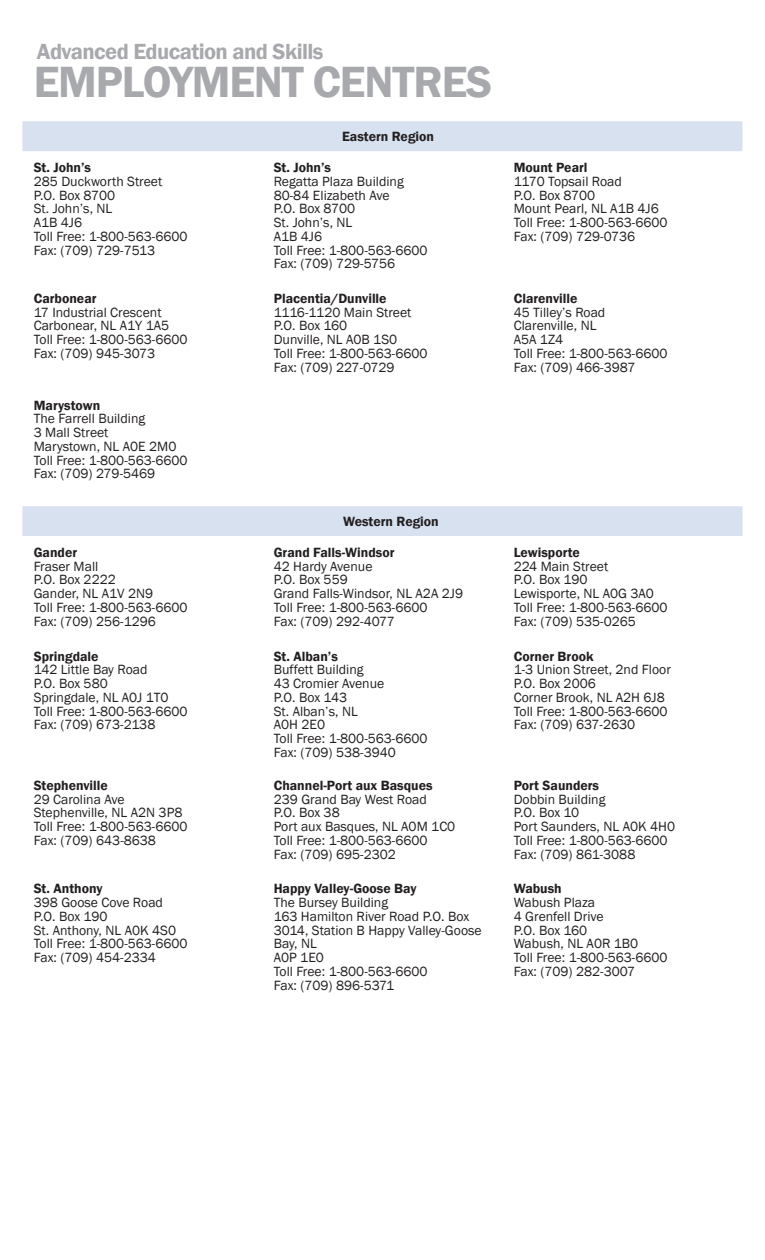
<style>
.page{position:relative;width:765px;height:1260px;background:#fff}
.page>*{position:absolute;margin:0;border:0;box-sizing:border-box;transform-origin:0 0}
.t1{font:600 45px "Franklin Gothic";letter-spacing:-.025em;color:#a8a9ad}
.t2{font:600 22.5px "Franklin Gothic";letter-spacing:-.025em;color:#a8a9ad}
.Regular_Text{font:13.75px/13.8px "Franklin Gothic";color:#231f20}
.Regular_Text-2{font:600 13.75px "Franklin Gothic";color:#231f20}
</style>
<div class="page">
<svg style="left:22px;top:121px;width:720px;height:415px"></svg>
<p class="t2" style="left:37px;top:38px;width:288px">Advanced Education and Skills</p>
<p class="t1" style="left:34px;top:54px;width:460px">EMPLOYMENT CENTRES</p>
<p class="Regular_Text-2" style="left:34px;top:159px;width:59px">St. John’s</p>
<p class="Regular_Text" style="left:34px;top:175px;width:130px">285 Duckworth Street</p>
<p class="Regular_Text" style="left:34px;top:188px;width:83px">P.O. Box 8700</p>
<p class="Regular_Text" style="left:34px;top:202px;width:80px">St. John’s, NL</p>
<p class="Regular_Text" style="left:34px;top:216px;width:50px">A1B 4J6</p>
<p class="Regular_Text" style="left:34px;top:230px;width:155px">Toll Free: 1-800-563-6600</p>
<p class="Regular_Text" style="left:34px;top:243px;width:123px">Fax: (709) 729-7513</p>
<p class="Regular_Text-2" style="left:34px;top:290px;width:64px">Carbonear</p>
<p class="Regular_Text" style="left:34px;top:306px;width:129px">17 Industrial Crescent</p>
<p class="Regular_Text" style="left:34px;top:319px;width:137px">Carbonear, NL A1Y 1A5</p>
<p class="Regular_Text" style="left:34px;top:333px;width:155px">Toll Free: 1-800-563-6600</p>
<p class="Regular_Text" style="left:34px;top:347px;width:123px">Fax: (709) 945-3073</p>
<p class="Regular_Text-2" style="left:34px;top:397px;width:68px">Marystown</p>
<p class="Regular_Text" style="left:34px;top:412px;width:113px">The Farrell Building</p>
<p class="Regular_Text" style="left:34px;top:426px;width:76px">3 Mall Street</p>
<p class="Regular_Text" style="left:34px;top:440px;width:144px">Marystown, NL A0E 2M0</p>
<p class="Regular_Text" style="left:34px;top:454px;width:155px">Toll Free: 1-800-563-6600</p>
<p class="Regular_Text" style="left:34px;top:467px;width:123px">Fax: (709) 279-5469</p>
<p class="Regular_Text-2" style="left:34px;top:544px;width:45px">Gander</p>
<p class="Regular_Text" style="left:34px;top:559px;width:66px">Fraser Mall</p>
<p class="Regular_Text" style="left:34px;top:573px;width:84px">P.O. Box 2222</p>
<p class="Regular_Text" style="left:34px;top:587px;width:121px">Gander, NL A1V 2N9</p>
<p class="Regular_Text" style="left:34px;top:601px;width:155px">Toll Free: 1-800-563-6600</p>
<p class="Regular_Text" style="left:34px;top:614px;width:124px">Fax: (709) 256-1296</p>
<p class="Regular_Text-2" style="left:34px;top:648px;width:66px">Springdale</p>
<p class="Regular_Text" style="left:34px;top:663px;width:115px">142 Little Bay Road</p>
<p class="Regular_Text" style="left:34px;top:677px;width:76px">P.O. Box 580</p>
<p class="Regular_Text" style="left:34px;top:691px;width:136px">Springdale, NL A0J 1T0</p>
<p class="Regular_Text" style="left:34px;top:704px;width:155px">Toll Free: 1-800-563-6600</p>
<p class="Regular_Text" style="left:34px;top:718px;width:123px">Fax: (709) 673-2138</p>
<p class="Regular_Text-2" style="left:34px;top:777px;width:76px">Stephenville</p>
<p class="Regular_Text" style="left:34px;top:793px;width:92px">29 Carolina Ave</p>
<p class="Regular_Text" style="left:34px;top:806px;width:150px">Stephenville, NL A2N 3P8</p>
<p class="Regular_Text" style="left:34px;top:820px;width:155px">Toll Free: 1-800-563-6600</p>
<p class="Regular_Text" style="left:34px;top:834px;width:124px">Fax: (709) 643-8638</p>
<p class="Regular_Text-2" style="left:34px;top:880px;width:70px">St. Anthony</p>
<p class="Regular_Text" style="left:34px;top:896px;width:131px">398 Goose Cove Road</p>
<p class="Regular_Text" style="left:34px;top:910px;width:75px">P.O. Box 190</p>
<p class="Regular_Text" style="left:34px;top:923px;width:144px">St. Anthony, NL A0K 4S0</p>
<p class="Regular_Text" style="left:34px;top:937px;width:155px">Toll Free: 1-800-563-6600</p>
<p class="Regular_Text" style="left:34px;top:951px;width:124px">Fax: (709) 454-2334</p>
<p class="Regular_Text-2" style="left:342px;top:128px;width:94px">Eastern Region</p>
<p class="Regular_Text-2" style="left:274px;top:159px;width:59px">St. John’s</p>
<p class="Regular_Text" style="left:274px;top:175px;width:132px">Regatta Plaza Building</p>
<p class="Regular_Text" style="left:274px;top:188px;width:117px">80-84 Elizabeth Ave</p>
<p class="Regular_Text" style="left:274px;top:202px;width:83px">P.O. Box 8700</p>
<p class="Regular_Text" style="left:274px;top:216px;width:80px">St. John’s, NL</p>
<p class="Regular_Text" style="left:274px;top:230px;width:50px">A1B 4J6</p>
<p class="Regular_Text" style="left:274px;top:243px;width:155px">Toll Free: 1-800-563-6600</p>
<p class="Regular_Text" style="left:274px;top:257px;width:123px">Fax: (709) 729-5756</p>
<p class="Regular_Text-2" style="left:274px;top:290px;width:114px">Placentia/Dunville</p>
<p class="Regular_Text" style="left:274px;top:306px;width:139px">1116-1120 Main Street</p>
<p class="Regular_Text" style="left:274px;top:319px;width:75px">P.O. Box 160</p>
<p class="Regular_Text" style="left:274px;top:333px;width:125px">Dunville, NL A0B 1S0</p>
<p class="Regular_Text" style="left:274px;top:347px;width:155px">Toll Free: 1-800-563-6600</p>
<p class="Regular_Text" style="left:274px;top:361px;width:122px">Fax: (709) 227-0729</p>
<p class="Regular_Text-2" style="left:343px;top:513px;width:97px">Western Region</p>
<p class="Regular_Text-2" style="left:274px;top:544px;width:122px">Grand Falls-Windsor</p>
<p class="Regular_Text" style="left:274px;top:559px;width:100px">42 Hardy Avenue</p>
<p class="Regular_Text" style="left:274px;top:573px;width:76px">P.O. Box 559</p>
<p class="Regular_Text" style="left:274px;top:587px;width:191px">Grand Falls-Windsor, NL A2A 2J9</p>
<p class="Regular_Text" style="left:274px;top:601px;width:155px">Toll Free: 1-800-563-6600</p>
<p class="Regular_Text" style="left:274px;top:614px;width:123px">Fax: (709) 292-4077</p>
<p class="Regular_Text-2" style="left:274px;top:648px;width:66px">St. Alban’s</p>
<p class="Regular_Text" style="left:274px;top:663px;width:91px">Buffett Building</p>
<p class="Regular_Text" style="left:274px;top:677px;width:112px">43 Cromier Avenue</p>
<p class="Regular_Text" style="left:274px;top:691px;width:75px">P.O. Box 143</p>
<p class="Regular_Text" style="left:274px;top:704px;width:86px">St. Alban’s, NL</p>
<p class="Regular_Text" style="left:274px;top:718px;width:53px">A0H 2E0</p>
<p class="Regular_Text" style="left:274px;top:732px;width:155px">Toll Free: 1-800-563-6600</p>
<p class="Regular_Text" style="left:274px;top:746px;width:124px">Fax: (709) 538-3940</p>
<p class="Regular_Text-2" style="left:274px;top:777px;width:160px">Channel-Port aux Basques</p>
<p class="Regular_Text" style="left:274px;top:793px;width:155px">239 Grand Bay West Road</p>
<p class="Regular_Text" style="left:274px;top:806px;width:67px">P.O. Box 38</p>
<p class="Regular_Text" style="left:274px;top:820px;width:183px">Port aux Basques, NL A0M 1C0</p>
<p class="Regular_Text" style="left:274px;top:834px;width:155px">Toll Free: 1-800-563-6600</p>
<p class="Regular_Text" style="left:274px;top:848px;width:124px">Fax: (709) 695-2302</p>
<p class="Regular_Text-2" style="left:274px;top:880px;width:144px">Happy Valley-Goose Bay</p>
<p class="Regular_Text" style="left:274px;top:896px;width:116px">The Bursey Building</p>
<p class="Regular_Text" style="left:274px;top:910px;width:209px">163 Hamilton River Road P.O. Box<br>3014, Station B Happy Valley-Goose<br>Bay, NL</p>
<p class="Regular_Text" style="left:274px;top:951px;width:52px">A0P 1E0</p>
<p class="Regular_Text" style="left:274px;top:965px;width:155px">Toll Free: 1-800-563-6600</p>
<p class="Regular_Text" style="left:274px;top:978px;width:122px">Fax: (709) 896-5371</p>
<p class="Regular_Text-2" style="left:514px;top:159px;width:75px">Mount Pearl</p>
<p class="Regular_Text" style="left:514px;top:175px;width:110px">1170 Topsail Road</p>
<p class="Regular_Text" style="left:514px;top:188px;width:83px">P.O. Box 8700</p>
<p class="Regular_Text" style="left:514px;top:202px;width:146px">Mount Pearl, NL A1B 4J6</p>
<p class="Regular_Text" style="left:514px;top:216px;width:155px">Toll Free: 1-800-563-6600</p>
<p class="Regular_Text" style="left:514px;top:230px;width:123px">Fax: (709) 729-0736</p>
<p class="Regular_Text-2" style="left:514px;top:290px;width:65px">Clarenville</p>
<p class="Regular_Text" style="left:514px;top:306px;width:93px">45 Tilley’s Road</p>
<p class="Regular_Text" style="left:514px;top:319px;width:84px">Clarenville, NL</p>
<p class="Regular_Text" style="left:514px;top:333px;width:51px">A5A 1Z4</p>
<p class="Regular_Text" style="left:514px;top:347px;width:155px">Toll Free: 1-800-563-6600</p>
<p class="Regular_Text" style="left:514px;top:361px;width:123px">Fax: (709) 466-3987</p>
<p class="Regular_Text-2" style="left:514px;top:544px;width:68px">Lewisporte</p>
<p class="Regular_Text" style="left:514px;top:559px;width:96px">224 Main Street</p>
<p class="Regular_Text" style="left:514px;top:573px;width:75px">P.O. Box 190</p>
<p class="Regular_Text" style="left:514px;top:587px;width:142px">Lewisporte, NL A0G 3A0</p>
<p class="Regular_Text" style="left:514px;top:601px;width:155px">Toll Free: 1-800-563-6600</p>
<p class="Regular_Text" style="left:514px;top:614px;width:124px">Fax: (709) 535-0265</p>
<p class="Regular_Text-2" style="left:514px;top:648px;width:81px">Corner Brook</p>
<p class="Regular_Text" style="left:514px;top:663px;width:159px">1-3 Union Street, 2nd Floor</p>
<p class="Regular_Text" style="left:514px;top:677px;width:84px">P.O. Box 2006</p>
<p class="Regular_Text" style="left:514px;top:691px;width:153px">Corner Brook, NL A2H 6J8</p>
<p class="Regular_Text" style="left:514px;top:704px;width:155px">Toll Free: 1-800-563-6600</p>
<p class="Regular_Text" style="left:514px;top:718px;width:123px">Fax: (709) 637-2630</p>
<p class="Regular_Text-2" style="left:514px;top:777px;width:87px">Port Saunders</p>
<p class="Regular_Text" style="left:514px;top:793px;width:93px">Dobbin Building</p>
<p class="Regular_Text" style="left:514px;top:806px;width:67px">P.O. Box 10</p>
<p class="Regular_Text" style="left:514px;top:820px;width:163px">Port Saunders, NL A0K 4H0</p>
<p class="Regular_Text" style="left:514px;top:834px;width:155px">Toll Free: 1-800-563-6600</p>
<p class="Regular_Text" style="left:514px;top:848px;width:123px">Fax: (709) 861-3088</p>
<p class="Regular_Text-2" style="left:514px;top:880px;width:50px">Wabush</p>
<p class="Regular_Text" style="left:514px;top:896px;width:83px">Wabush Plaza</p>
<p class="Regular_Text" style="left:514px;top:910px;width:91px">4 Grenfell Drive</p>
<p class="Regular_Text" style="left:514px;top:923px;width:75px">P.O. Box 160</p>
<p class="Regular_Text" style="left:514px;top:937px;width:126px">Wabush, NL A0R 1B0</p>
<p class="Regular_Text" style="left:514px;top:951px;width:155px">Toll Free: 1-800-563-6600</p>
<p class="Regular_Text" style="left:514px;top:965px;width:123px">Fax: (709) 282-3007</p>
</div>
